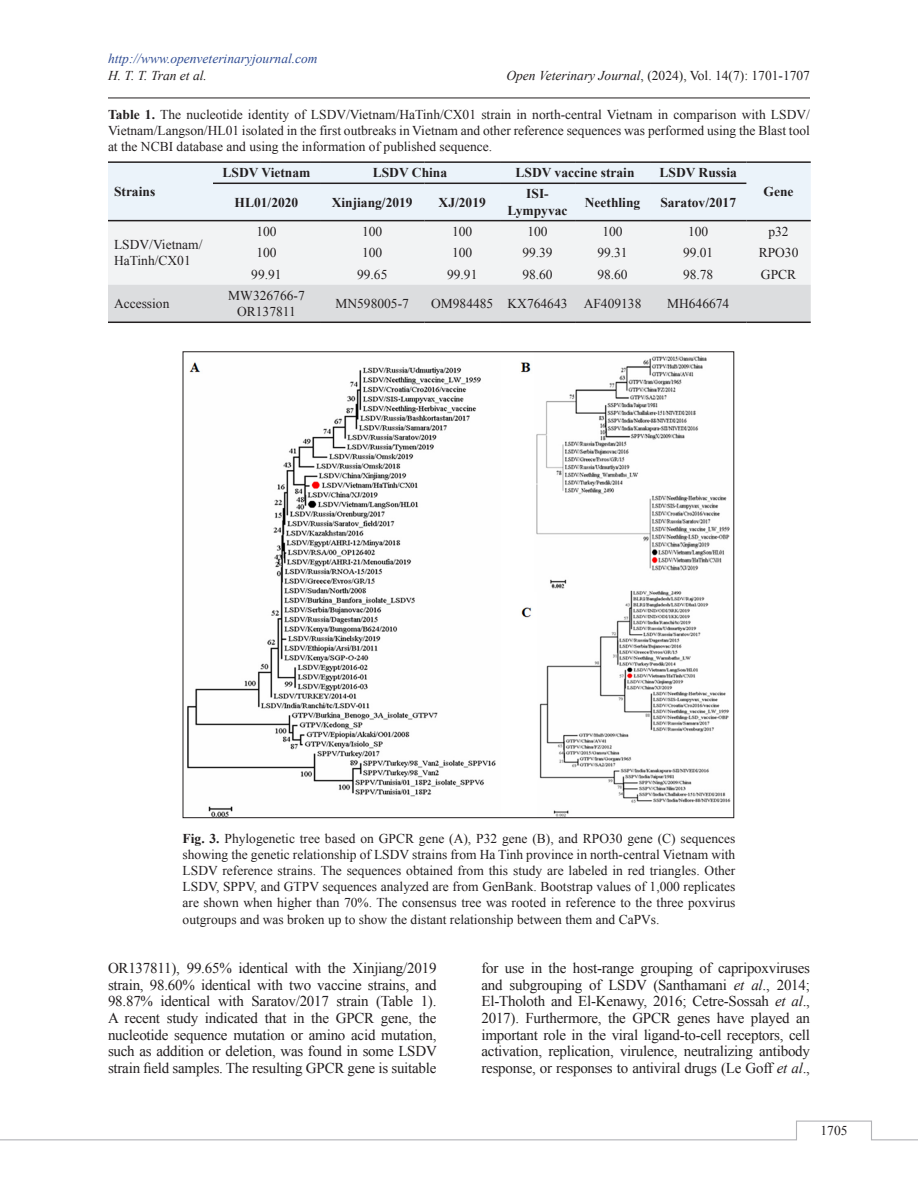
<style>
.page{position:relative;width:918px;height:1188px;background:#fff}
.page>*{position:absolute;margin:0;border:0;box-sizing:border-box;transform-origin:0 0}
.para{font:15px/16.6px "Times New Roman";letter-spacing:-.015em;color:#231f20;text-align:justify}
.t1{font:13.5px/16.2px "Times New Roman";color:#231f20;text-align:justify}
.t2{font:700 13.5px/16.2px "Times New Roman";color:#231f20;text-align:center}
.t3{font:italic 13.5px "Times New Roman";color:#304d94}
.t4{font:italic 13.5px "Times New Roman";color:#231f20}
.s1{font-style:italic}
.s2{font-weight:700}
</style>
<div class="page">
<hr style="left:108px;top:98px;width:702px;height:1px;background:#231f20">
<svg style="left:0;top:1120px;width:918px;height:21px"></svg>
<div style="left:108px;top:163px;width:703px;height:57px;background:#ebf3fa"></div>
<div style="left:108px;top:221px;width:703px;height:64px;background:#f2f3f4"></div>
<div style="left:108px;top:285px;width:703px;height:37px;background:#dcdddf"></div>
<hr style="left:500px;top:161px;width:75px;height:2px;background:#231f20">
<hr style="left:575px;top:161px;width:75px;height:2px;background:#231f20">
<hr style="left:424px;top:183px;width:76px;height:1px;background:#231f20">
<hr style="left:500px;top:183px;width:75px;height:1px;background:#231f20">
<hr style="left:575px;top:183px;width:75px;height:1px;background:#231f20">
<hr style="left:424px;top:220px;width:76px;height:1px;background:#231f20">
<hr style="left:500px;top:220px;width:75px;height:1px;background:#231f20">
<hr style="left:575px;top:220px;width:75px;height:1px;background:#231f20">
<hr style="left:424px;top:322px;width:76px;height:1px;background:#231f20">
<hr style="left:500px;top:322px;width:75px;height:1px;background:#231f20">
<hr style="left:575px;top:322px;width:75px;height:1px;background:#231f20">
<hr style="left:213px;top:183px;width:107px;height:1px;background:#231f20">
<hr style="left:320px;top:183px;width:104px;height:1px;background:#231f20">
<hr style="left:650px;top:183px;width:96px;height:1px;background:#231f20">
<hr style="left:108px;top:161px;width:105px;height:2px;background:#231f20">
<hr style="left:213px;top:161px;width:107px;height:2px;background:#231f20">
<hr style="left:320px;top:161px;width:104px;height:2px;background:#231f20">
<hr style="left:424px;top:161px;width:76px;height:2px;background:#231f20">
<hr style="left:650px;top:161px;width:96px;height:2px;background:#231f20">
<hr style="left:746px;top:161px;width:65px;height:2px;background:#231f20">
<hr style="left:108px;top:220px;width:105px;height:1px;background:#231f20">
<hr style="left:213px;top:220px;width:107px;height:1px;background:#231f20">
<hr style="left:320px;top:220px;width:104px;height:1px;background:#231f20">
<hr style="left:650px;top:220px;width:96px;height:1px;background:#231f20">
<hr style="left:746px;top:220px;width:65px;height:1px;background:#231f20">
<hr style="left:108px;top:322px;width:105px;height:1px;background:#231f20">
<hr style="left:213px;top:322px;width:107px;height:1px;background:#231f20">
<hr style="left:320px;top:322px;width:104px;height:1px;background:#231f20">
<hr style="left:650px;top:322px;width:96px;height:1px;background:#231f20">
<hr style="left:746px;top:322px;width:65px;height:1px;background:#231f20">
<img style="left:187px;top:356px;width:544px;height:460px">
<p class="t3" style="left:108px;top:50px;width:211px">http://www.openveterinaryjournal.com</p>
<p class="t4" style="left:108px;top:66px;width:100px">H. T. T. Tran et al.</p>
<p class="t1" style="left:506px;top:67px;width:305px"><span class="s1">Open Veterinary Journal</span>, (2024), Vol. 14(7): 1701-1707</p>
<p class="t1" style="left:108px;top:106px;width:704px"><span class="s2">Table 1.</span> The nucleotide identity of LSDV/Vietnam/HaTinh/CX01 strain in north-central Vietnam in comparison with LSDV/ Vietnam/Langson/HL01 isolated in the first outbreaks in Vietnam and other reference sequences was performed using the Blast tool at the NCBI database and using the information of published sequence.</p>
<p class="t2" style="left:114px;top:183px;width:43px">Strains</p>
<p class="t2" style="left:223px;top:164px;width:89px">LSDV Vietnam</p>
<p class="t2" style="left:373px;top:164px;width:76px">LSDV China</p>
<p class="t2" style="left:516px;top:164px;width:121px">LSDV vaccine strain</p>
<p class="t2" style="left:660px;top:164px;width:79px">LSDV Russia</p>
<p class="t2" style="left:764px;top:183px;width:31px">Gene</p>
<p class="t2" style="left:235px;top:194px;width:65px">HL01/2020</p>
<p class="t2" style="left:332px;top:194px;width:83px">Xinjiang/2019</p>
<p class="t2" style="left:439px;top:194px;width:49px">XJ/2019</p>
<p class="t2" style="left:508px;top:185px;width:62px">ISI-<br>Lympyvac</p>
<p class="t2" style="left:585px;top:194px;width:57px">Neethling</p>
<p class="t2" style="left:660px;top:194px;width:77px">Saratov/2017</p>
<p class="t1" style="left:114px;top:236px;width:90px">LSDV/Vietnam/<br>HaTinh/CX01</p>
<p class="t1" style="left:256px;top:223px;width:22px">100</p>
<p class="t1" style="left:362px;top:223px;width:22px">100</p>
<p class="t1" style="left:452px;top:223px;width:22px">100</p>
<p class="t1" style="left:527px;top:223px;width:22px">100</p>
<p class="t1" style="left:602px;top:223px;width:22px">100</p>
<p class="t1" style="left:688px;top:223px;width:22px">100</p>
<p class="t1" style="left:768px;top:223px;width:22px">p32</p>
<p class="t1" style="left:256px;top:245px;width:22px">100</p>
<p class="t1" style="left:362px;top:245px;width:22px">100</p>
<p class="t1" style="left:452px;top:245px;width:22px">100</p>
<p class="t1" style="left:522px;top:245px;width:32px">99.39</p>
<p class="t1" style="left:597px;top:245px;width:32px">99.31</p>
<p class="t1" style="left:683px;top:245px;width:32px">99.01</p>
<p class="t1" style="left:759px;top:245px;width:41px">RPO30</p>
<p class="t1" style="left:251px;top:266px;width:32px">99.91</p>
<p class="t1" style="left:357px;top:266px;width:32px">99.65</p>
<p class="t1" style="left:447px;top:266px;width:32px">99.91</p>
<p class="t1" style="left:522px;top:266px;width:32px">98.60</p>
<p class="t1" style="left:597px;top:266px;width:32px">98.60</p>
<p class="t1" style="left:683px;top:266px;width:32px">98.78</p>
<p class="t1" style="left:761px;top:266px;width:37px">GPCR</p>
<p class="t1" style="left:114px;top:295px;width:57px">Accession</p>
<p class="t1" style="left:228px;top:287px;width:78px;text-align:center">MW326766-7<br>OR137811</p>
<p class="t1" style="left:335px;top:295px;width:75px">MN598005-7</p>
<p class="t1" style="left:431px;top:295px;width:64px">OM984485</p>
<p class="t1" style="left:508px;top:295px;width:61px">KX764643</p>
<p class="t1" style="left:584px;top:295px;width:59px">AF409138</p>
<p class="t1" style="left:667px;top:295px;width:64px">MH646674</p>
<p class="t1" style="left:183px;top:830px;width:554px"><span class="s2">Fig. 3.</span> Phylogenetic tree based on GPCR gene (A), P32 gene (B), and RPO30 gene (C) sequences showing the genetic relationship of LSDV strains from Ha Tinh province in north-central Vietnam with LSDV reference strains. The sequences obtained from this study are labeled in red triangles. Other LSDV, SPPV, and GTPV sequences analyzed are from GenBank. Bootstrap values of 1,000 replicates are shown when higher than 70%. The consensus tree was rooted in reference to the three poxvirus outgroups and was broken up to show the distant relationship between them and CaPVs.</p>
<p class="para" style="left:108px;top:959px;width:330px">OR137811), 99.65% identical with the Xinjiang/2019 strain, 98.60% identical with two vaccine strains, and 98.87% identical with Saratov/2017 strain (Table 1).<br>A recent study indicated that in the GPCR gene, the nucleotide sequence mutation or amino acid mutation, such as addition or deletion, was found in some LSDV strain field samples. The resulting GPCR gene is suitable</p>
<p class="para" style="left:482px;top:959px;width:330px">for use in the host-range grouping of capripoxviruses and subgrouping of LSDV (Santhamani <span class="s1">et al</span>., 2014; El-Tholoth and El-Kenawy, 2016; Cetre-Sossah <span class="s1">et al</span>., 2017). Furthermore, the GPCR genes have played an important role in the viral ligand-to-cell receptors, cell activation, replication, virulence, neutralizing antibody response, or responses to antiviral drugs (Le Goff <span class="s1">et al</span>.,</p>
<p class="t1" style="left:820px;top:1122px;width:28px">1705</p>
</div>
